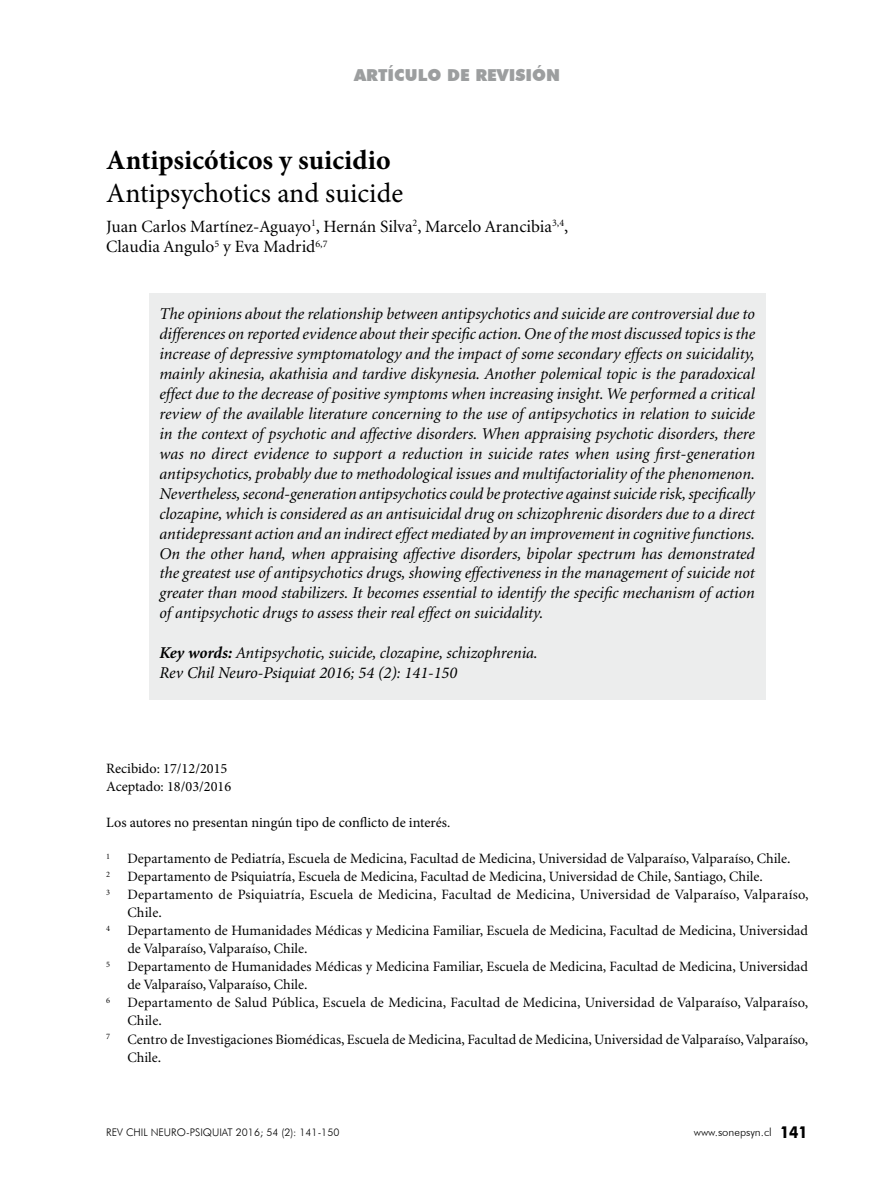
<style>
.page{position:relative;width:893px;height:1191px;background:#fff}
.page>*{position:absolute;margin:0;border:0;box-sizing:border-box;transform-origin:0 0}
.t1{font:27.75px "Minion Pro";color:#000}
.t2{font:700 27.75px "Minion Pro";color:#000}
.t3{font:17.25px/20.7px "Minion";color:#000}
.t4{font:italic 16.5px/20px "Minion";color:#000;text-align:justify}
.t5{font:italic 16.5px "Minion Pro";letter-spacing:-.005em;color:#000}
.t6{font:900 16.5px "Futura BT";color:#9c9e9f}
.t7{font:14.25px "Minion";color:#000}
.t8{font:14.25px/18px "Minion Pro";color:#000}
.t9{font:300 11.25px "Futura BT";color:#000}
.t10{font:300 10.5px "Futura BT";color:#000}
.s1{font-weight:700}
.s2{font-weight:700;font-size:16.5px}
</style>
<div class="page">
<div style="left:149px;top:293px;width:616px;height:406px;background:#eceded"></div>
<p class="t6" style="left:354px;top:65px;width:207px">ARTÍCULO DE REVISIÓN</p>
<h1 class="t2" style="left:106px;top:141px;width:286px">Antipsicóticos y suicidio</h1>
<h1 class="t1" style="left:106px;top:175px;width:298px">Antipsychotics and suicide</h1>
<p class="t3" style="left:106px;top:216px;width:464px">Juan Carlos Martínez-Aguayo<sup>1</sup>, Hernán Silva<sup>2</sup>, Marcelo Arancibia<sup>3,4</sup>,<br>Claudia Angulo<sup>5</sup> y Eva Madrid<sup>6,7</sup></p>
<p class="t4" style="left:159px;top:304px;width:597px">The opinions about the relationship between antipsychotics and suicide are controversial due to differences on reported evidence about their specific action. One of the most discussed topics is the increase of depressive symptomatology and the impact of some secondary effects on suicidality, mainly akinesia, akathisia and tardive diskynesia. Another polemical topic is the paradoxical effect due to the decrease of positive symptoms when increasing insight. We performed a critical review of the available literature concerning to the use of antipsychotics in relation to suicide in the context of psychotic and affective disorders. When appraising psychotic disorders, there was no direct evidence to support a reduction in suicide rates when using first-generation antipsychotics, probably due to methodological issues and multifactoriality of the phenomenon.<br>Nevertheless, second-generation antipsychotics could be protective against suicide risk, specifically clozapine, which is considered as an antisuicidal drug on schizophrenic disorders due to a direct antidepressant action and an indirect effect mediated by an improvement in cognitive functions.<br>On the other hand, when appraising affective disorders, bipolar spectrum has demonstrated the greatest use of antipsychotics drugs, showing effectiveness in the management of suicide not greater than mood stabilizers. It becomes essential to identify the specific mechanism of action of antipsychotic drugs to assess their real effect on suicidality.</p>
<p class="t4" style="left:159px;top:643px;width:380px"><span class="s1">Key words:</span> Antipsychotic, suicide, clozapine, schizophrenia.</p>
<p class="t5" style="left:159px;top:661px;width:299px">Rev Chil Neuro-Psiquiat 2016; 54 (2): 141-150</p>
<p class="t8" style="left:106px;top:760px;width:126px">Recibido: 17/12/2015<br>Aceptado: 18/03/2016</p>
<p class="t8" style="left:106px;top:814px;width:345px">Los autores no presentan ningún tipo de conflicto de interés.</p>
<p class="t7" style="left:106px;top:852px;width:686px"><sup>1</sup> Departamento de Pediatría, Escuela de Medicina, Facultad de Medicina, Universidad de Valparaíso, Valparaíso, Chile.</p>
<p class="t7" style="left:106px;top:870px;width:658px"><sup>2</sup> Departamento de Psiquiatría, Escuela de Medicina, Facultad de Medicina, Universidad de Chile, Santiago, Chile.</p>
<p class="t7" style="left:106px;top:888px;width:704px"><sup>3</sup> Departamento de Psiquiatría, Escuela de Medicina, Facultad de Medicina, Universidad de Valparaíso, Valparaíso,</p>
<p class="t7" style="left:127px;top:906px;width:36px">Chile.</p>
<p class="t7" style="left:106px;top:924px;width:703px"><sup>4</sup> Departamento de Humanidades Médicas y Medicina Familiar, Escuela de Medicina, Facultad de Medicina, Universidad</p>
<p class="t7" style="left:127px;top:942px;width:182px">de Valparaíso, Valparaíso, Chile.</p>
<p class="t7" style="left:106px;top:960px;width:703px"><sup>5</sup> Departamento de Humanidades Médicas y Medicina Familiar, Escuela de Medicina, Facultad de Medicina, Universidad</p>
<p class="t7" style="left:127px;top:978px;width:182px">de Valparaíso, Valparaíso, Chile.</p>
<p class="t7" style="left:106px;top:996px;width:704px"><sup>6</sup> Departamento de Salud Pública, Escuela de Medicina, Facultad de Medicina, Universidad de Valparaíso, Valparaíso,</p>
<p class="t7" style="left:127px;top:1014px;width:36px">Chile.</p>
<p class="t7" style="left:106px;top:1032px;width:704px"><sup>7</sup> Centro de Investigaciones Biomédicas, Escuela de Medicina, Facultad de Medicina, Universidad de Valparaíso, Valparaíso,</p>
<p class="t7" style="left:127px;top:1050px;width:35px">Chile.</p>
<p class="t10" style="left:106px;top:1125px;width:235px">REV CHIL NEURO-PSIQUIAT 2016; 54 (2): 141-150</p>
<p class="t9" style="left:694px;top:1125px;width:116px">www.sonepsyn.cl <span class="s2">141</span></p>
</div>
